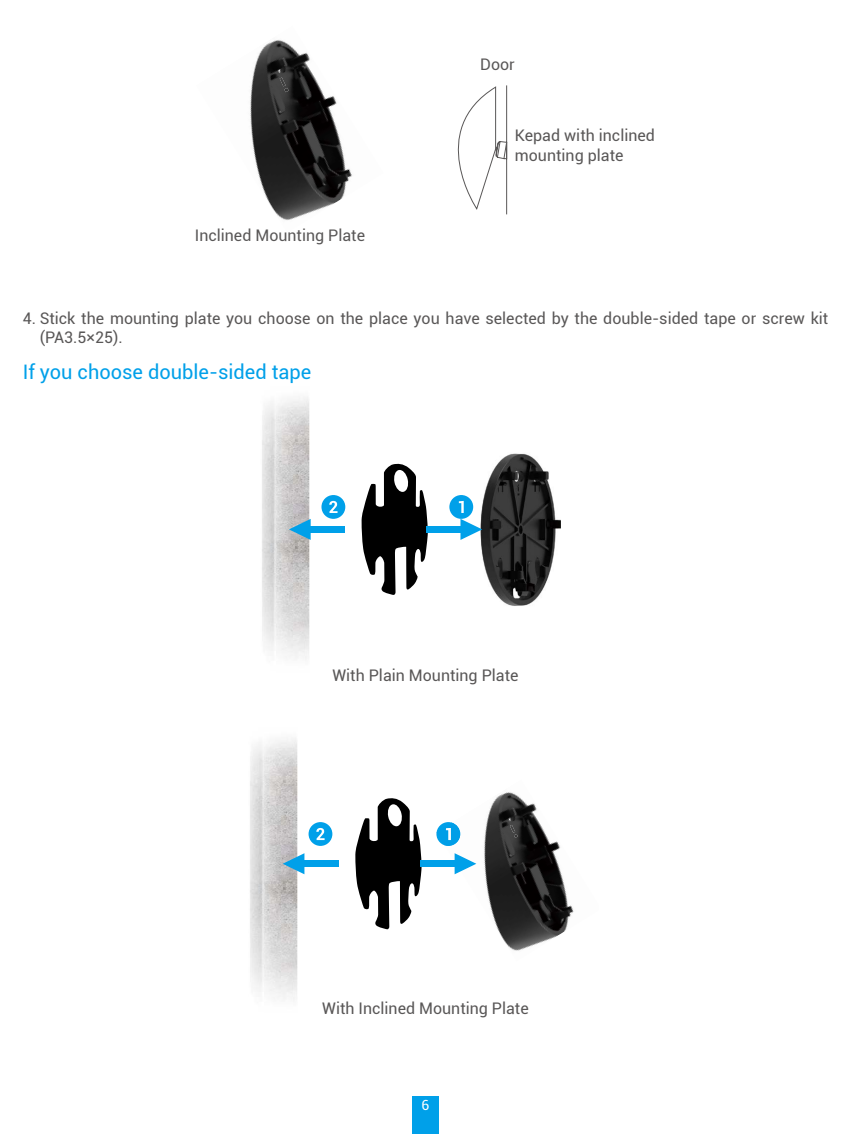
<style>
.page{position:relative;width:851px;height:1134px;background:#fff}
.page>*{position:absolute;margin:0;border:0;box-sizing:border-box;transform-origin:0 0}
.t1{font:20px "Roboto";color:#00a0e9}
.t2{font:16px/19.2px "Roboto";color:#595757}
.t3{font:14px "Roboto";color:#fff}
</style>
<div class="page">
<div style="left:412px;top:1096px;width:27px;height:38px;background:#00a0e9"></div>
<svg style="left:457px;top:85px;width:50px;height:130px"></svg>
<img style="left:250px;top:40px;width:102px;height:180px">
<svg style="left:279px;top:77px;width:10px;height:15px"></svg>
<img style="left:262px;top:397px;width:47px;height:262px">
<div style="left:449px;top:495px;width:24px;height:24px;background:#00a0e9;border-radius:50%"></div>
<svg style="left:459px;top:501px;width:4px;height:12px"></svg>
<div style="left:321px;top:495px;width:24px;height:24px;background:#00a0e9;border-radius:50%"></div>
<svg style="left:329px;top:501px;width:8px;height:12px"></svg>
<img style="left:481px;top:453px;width:79px;height:153px">
<svg style="left:361px;top:463px;width:67px;height:132px"></svg>
<div style="left:426px;top:526px;width:36px;height:7px;background:#00a0e9"></div>
<svg style="left:460px;top:519px;width:22px;height:21px"></svg>
<div style="left:308px;top:526px;width:37px;height:7px;background:#00a0e9"></div>
<svg style="left:289px;top:519px;width:21px;height:21px"></svg>
<img style="left:250px;top:738px;width:47px;height:262px">
<div style="left:308px;top:822px;width:24px;height:24px;background:#00a0e9;border-radius:50%"></div>
<svg style="left:316px;top:828px;width:8px;height:12px"></svg>
<img style="left:454px;top:792px;width:120px;height:159px">
<img style="left:436px;top:822px;width:24px;height:24px">
<svg style="left:446px;top:828px;width:4px;height:12px"></svg>
<svg style="left:510px;top:825px;width:7px;height:13px"></svg>
<svg style="left:355px;top:798px;width:67px;height:131px"></svg>
<div style="left:420px;top:860px;width:36px;height:7px;background:#00a0e9"></div>
<svg style="left:454px;top:853px;width:22px;height:21px"></svg>
<div style="left:302px;top:860px;width:36px;height:7px;background:#00a0e9"></div>
<svg style="left:283px;top:853px;width:21px;height:21px"></svg>
<p class="t2" style="left:480px;top:54px;width:36px">Door</p>
<p class="t2" style="left:195px;top:226px;width:172px">Inclined Mounting Plate</p>
<p class="t2" style="left:515px;top:125px;width:141px">Kepad with inclined mounting plate</p>
<p class="t2" style="left:40px;top:308px;width:790px;text-indent:-17px">4. Stick the mounting plate you choose on the place you have selected by the double-sided tape or screw kit (PA3.5×25).</p>
<p class="t1" style="left:23px;top:358px;width:290px">If you choose double-sided tape</p>
<p class="t2" style="left:332px;top:665px;width:187px">With Plain Mounting Plate</p>
<p class="t2" style="left:322px;top:998px;width:208px">With Inclined Mounting Plate</p>
<p class="t3" style="left:421px;top:1095px;width:9px">6</p>
</div>
